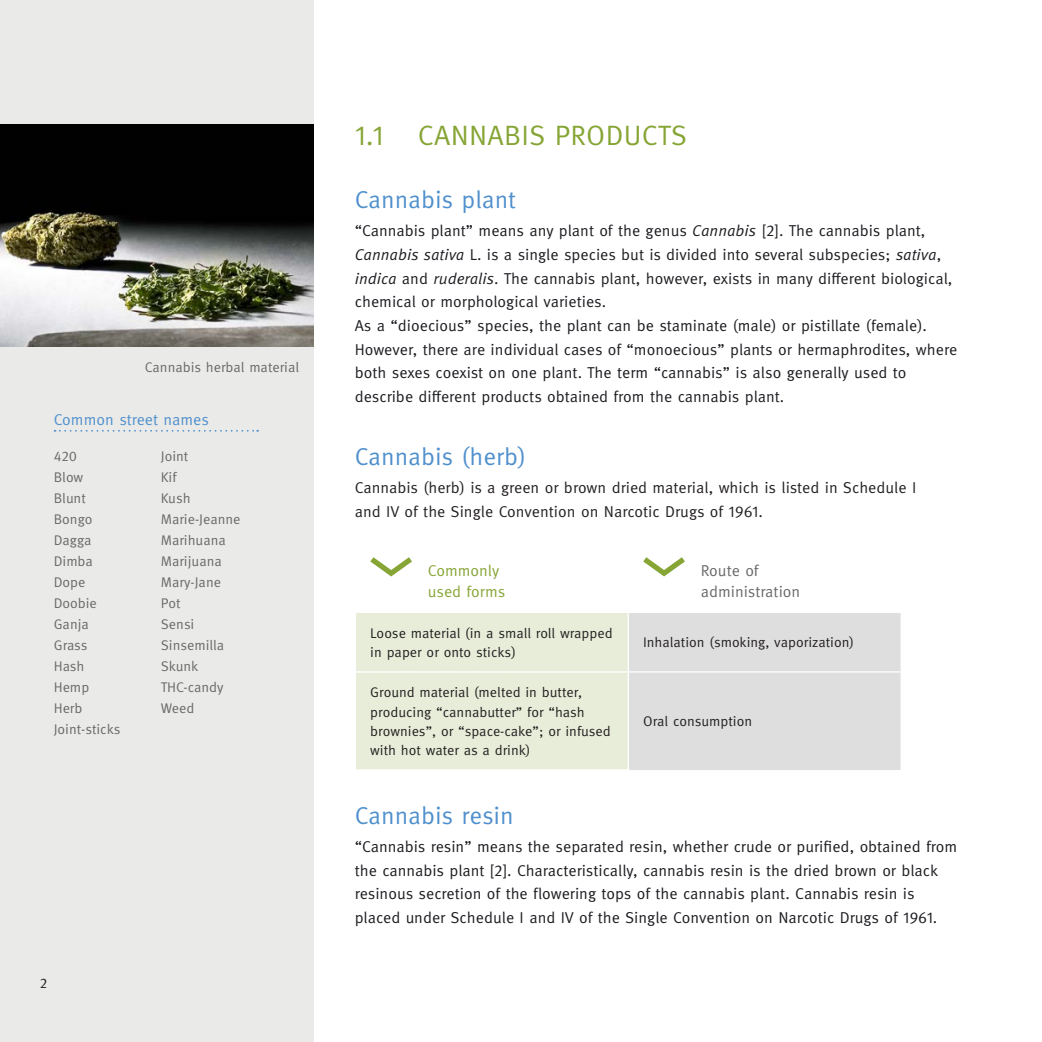
<style>
.page{position:relative;width:1042px;height:1042px;background:#fff}
.page>*{position:absolute;margin:0;border:0;box-sizing:border-box;transform-origin:0 0}
.t1{font:28px "Meta OT Norm";letter-spacing:.01em;color:#86a535}
.t2{font:24.5px "Meta OT Norm";letter-spacing:-.005em;color:#5090cc}
.t3{font:15.75px/23.6px "Meta OT Norm";color:#1b1c20}
.t4{font:15.75px/23.6px "Meta OT Norm";color:#231f20}
.t5{font:15.75px/21px "Meta OT Norm";color:#6a6969}
.t6{font:15.75px/21px "Meta OT Norm";color:#86a535}
.t7{font:15.75px "Meta OT Norm";color:#5090cc}
.t8{font:14px/19.2px "Meta OT Norm";color:#231f20}
.t9{font:14px/21px "Meta OT Norm";color:#6a6969}
.s1{font-family:"Meta OT Norm Ita"}
</style>
<div class="page">
<div style="left:0;top:0;width:314px;height:1042px;background:#eaeae9"></div>
<svg style="left:356px;top:557px;width:545px;height:213px"></svg>
<img style="left:0;top:124px;width:314px;height:223px">
<svg style="left:55px;top:430px;width:203px;height:2px"></svg>
<p class="t9" style="left:145px;top:357px;width:156px">Cannabis herbal material</p>
<p class="t7" style="left:54px;top:410px;width:157px">Common street names</p>
<p class="t9" style="left:54px;top:446px;width:68px">420<br>Blow<br>Blunt<br>Bongo<br>Dagga<br>Dimba<br>Dope<br>Doobie<br>Ganja<br>Grass<br>Hash<br>Hemp<br>Herb<br>Joint-sticks</p>
<p class="t9" style="left:161px;top:446px;width:81px">Joint<br>Kif<br>Kush<br>Marie-Jeanne<br>Marihuana<br>Marijuana<br>Mary-Jane<br>Pot<br>Sensi<br>Sinsemilla<br>Skunk<br>THC-candy<br>Weed</p>
<p class="t8" style="left:40px;top:974px;width:9px">2</p>
<h1 class="t1" style="left:355px;top:119px;width:334px">1.1 CANNABIS PRODUCTS</h1>
<h2 class="t2" style="left:355px;top:185px;width:163px">Cannabis plant</h2>
<p class="t3" style="left:355px;top:219px;width:604px">“Cannabis plant” means any plant of the genus <span class="s1">Cannabis</span> [2]. The cannabis plant, <span class="s1">Cannabis sativa</span> L. is a single species but is divided into several subspecies; <span class="s1">sativa</span>, <span class="s1">indica</span> and <span class="s1">ruderalis</span>. The cannabis plant, however, exists in many different biological, chemical or morphological varieties.<br>As a “dioecious” species, the plant can be staminate (male) or pistillate (female).<br>However, there are individual cases of “monoecious” plants or hermaphrodites, where both sexes coexist on one plant. The term “cannabis” is also generally used to describe different products obtained from the cannabis plant.</p>
<h2 class="t2" style="left:355px;top:441px;width:173px">Cannabis (herb)</h2>
<p class="t4" style="left:355px;top:476px;width:563px">Cannabis (herb) is a green or brown dried material, which is listed in Schedule I and IV of the Single Convention on Narcotic Drugs of 1961.</p>
<p class="t6" style="left:428px;top:561px;width:79px">Commonly used forms</p>
<p class="t5" style="left:701px;top:561px;width:101px">Route of administration</p>
<p class="t8" style="left:370px;top:623px;width:244px">Loose material (in a small roll wrapped in paper or onto sticks)</p>
<p class="t8" style="left:643px;top:633px;width:212px">Inhalation (smoking, vaporization)</p>
<p class="t8" style="left:370px;top:683px;width:242px">Ground material (melted in butter, producing “cannabutter” for “hash brownies”, or “space-cake”; or infused with hot water as a drink)</p>
<p class="t8" style="left:643px;top:712px;width:111px">Oral consumption</p>
<h2 class="t2" style="left:355px;top:800px;width:161px">Cannabis resin</h2>
<p class="t3" style="left:355px;top:835px;width:604px">“Cannabis resin” means the separated resin, whether crude or purified, obtained from the cannabis plant [2]. Characteristically, cannabis resin is the dried brown or black resinous secretion of the flowering tops of the cannabis plant. Cannabis resin is placed under Schedule I and IV of the Single Convention on Narcotic Drugs of 1961.</p>
</div>
